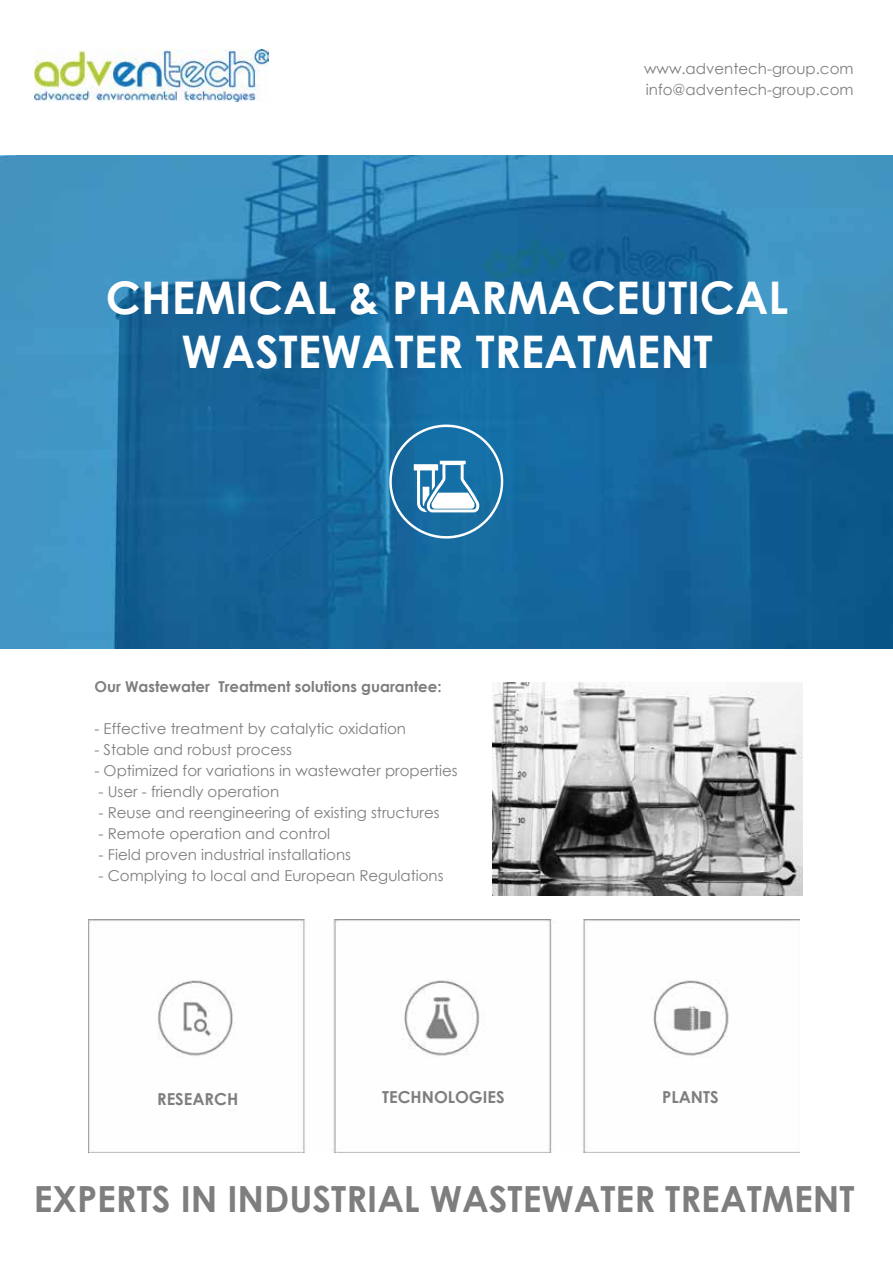
<style>
.page{position:relative;width:893px;height:1263px;background:#fff}
.page>*{position:absolute;margin:0;border:0;box-sizing:border-box;transform-origin:0 0}
.t1{font:700 45px/54px "Century Gothic";color:#fff;text-align:center}
.t2{font:700 36px "Century Gothic";color:#7e7e7e}
.t3{font:700 16.5px "Century Gothic";color:#7e7e7e}
.t4{font:15px/21px "Century Gothic";color:#7e7e7e}
.t5{font:700 15px "Century Gothic";color:#7e7e7e}
</style>
<div class="page">
<img style="left:0;top:156px;width:893px;height:492px">
<img style="left:34px;top:49px;width:235px;height:53px">
<svg style="left:387px;top:424px;width:118px;height:117px;background:#3f87b3"></svg>
<img style="left:493px;top:683px;width:309px;height:212px">
<img style="left:89px;top:920px;width:711px;height:233px">
<p class="t4" style="left:644px;top:58px;width:211px">www.adventech-group.com info@adventech-group.com</p>
<h1 class="t1" style="left:106px;top:268px;width:684px">CHEMICAL &amp; PHARMACEUTICAL<br>WASTEWATER TREATMENT</h1>
<p class="t5" style="left:94px;top:675px;width:349px">Our Wastewater Treatment solutions guarantee:</p>
<p class="t4" style="left:94px;top:718px;width:313px">- Effective treatment by catalytic oxidation</p>
<p class="t4" style="left:94px;top:739px;width:199px">- Stable and robust process</p>
<p class="t4" style="left:94px;top:760px;width:365px">- Optimized for variations in wastewater properties</p>
<p class="t4" style="left:99px;top:781px;width:182px">- User - friendly operation</p>
<p class="t4" style="left:99px;top:802px;width:342px">- Reuse and reengineering of existing structures</p>
<p class="t4" style="left:99px;top:823px;width:233px">- Remote operation and control</p>
<p class="t4" style="left:99px;top:844px;width:254px">- Field proven industrial installations</p>
<p class="t4" style="left:99px;top:865px;width:346px">- Complying to local and European Regulations</p>
<p class="t3" style="left:157px;top:1086px;width:83px">RESEARCH</p>
<p class="t3" style="left:382px;top:1085px;width:124px">TECHNOLOGIES</p>
<p class="t3" style="left:662px;top:1085px;width:58px">PLANTS</p>
<h2 class="t2" style="left:34px;top:1171px;width:822px">EXPERTS IN INDUSTRIAL WASTEWATER TREATMENT</h2>
</div>
